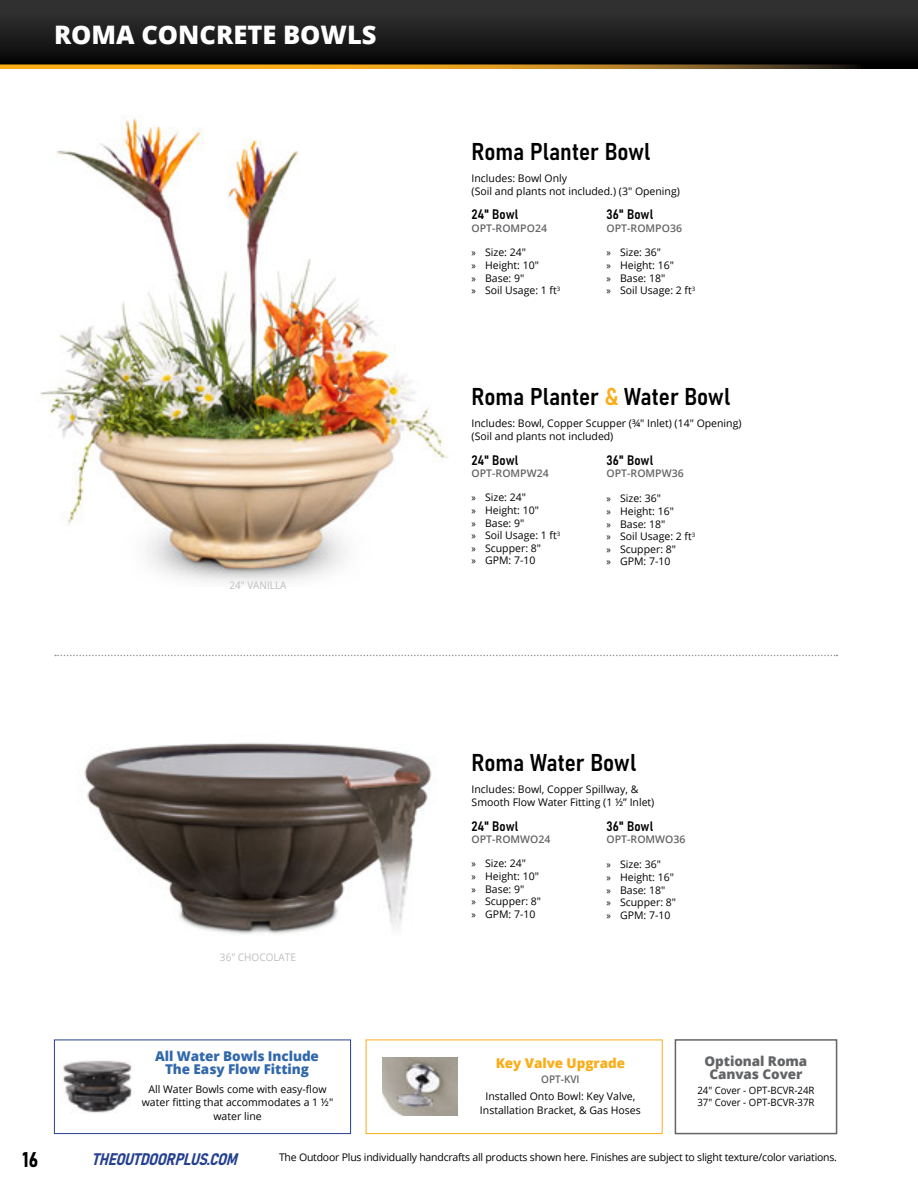
<style>
.page{position:relative;width:918px;height:1188px;background:#fff}
.page>*{position:absolute;margin:0;border:0;box-sizing:border-box;transform-origin:0 0}
.t1{font:800 25.5px "Open Sans";color:#fff}
.t2{font:24px "Bahnschrift";color:#000}
.t3{font:21px "Bahnschrift";color:#000}
.t4{font:italic 16.5px "Bahnschrift";color:#25408f}
.t5{font:13.5px "Bahnschrift";letter-spacing:.01em;color:#000}
.t6{font:800 13.5px/13.5px "Open Sans";letter-spacing:-.005em;color:#3268ab;text-align:center}
.t7{font:800 13.5px/13.5px "Open Sans";letter-spacing:-.005em;color:#636466;text-align:center}
.t8{font:800 13.5px "Open Sans";letter-spacing:-.005em;color:#fbad18}
.t9{font:10.5px/12.6px "Open Sans";color:#000}
.t10{font:10.5px "Open Sans";letter-spacing:-.02em;color:#000}
.t11{font:600 10.5px "Open Sans";color:#636466}
.t12{font:10.5px "Open Sans";color:#bcbec0;scale:.95 1}
.t13{font:600 10.5px "Open Sans";color:#636466;scale:.95 1}
.t14{font:10.2px/12.1px "Open Sans";color:#000;scale:.95 1}
.s1{font-family:"Myriad Pro"}
.s2{color:#fbad18}
</style>
<div class="page">
<svg style="left:0;top:0;width:918px;height:64px;background:#1e1e1e"></svg>
<svg style="left:0;top:64px;width:918px;height:5px;background:#a9771a"></svg>
<img style="left:84px;top:743px;width:348px;height:191px">
<img style="left:40px;top:115px;width:408px;height:468px">
<svg style="left:365px;top:1039px;width:298px;height:95px"></svg>
<img style="left:383px;top:1058px;width:75px;height:58px">
<svg style="left:54px;top:1039px;width:297px;height:95px"></svg>
<img style="left:60px;top:1060px;width:78px;height:53px">
<svg style="left:674px;top:1039px;width:164px;height:96px"></svg>
<svg style="left:55px;top:655px;width:783px;height:1px"></svg>
<h1 class="t1" style="left:54px;top:15px;width:324px">ROMA CONCRETE BOWLS</h1>
<p class="t12" style="left:229px;top:578px;width:62px">24" VANILLA</p>
<p class="t12" style="left:220px;top:950px;width:82px">36" CHOCOLATE</p>
<h2 class="t2" style="left:472px;top:134px;width:180px">Roma Planter Bowl</h2>
<p class="t9" style="left:472px;top:171px;width:210px;line-height:13.5px">Includes: Bowl Only<br>(Soil and plants not included.) (3" Opening)</p>
<p class="t5" style="left:472px;top:204px;width:48px">24" Bowl</p>
<p class="t11" style="left:472px;top:221px;width:77px">OPT-ROMPO24</p>
<p class="t9" style="left:472px;top:246px;width:90px"><span class="s1">»</span> Size: 24"<br><span class="s1">»</span> Height: 10"<br><span class="s1">»</span> Base: 9"<br><span class="s1">»</span> Soil Usage: 1 ft<sup>3</sup></p>
<p class="t5" style="left:607px;top:204px;width:48px">36" Bowl</p>
<p class="t11" style="left:607px;top:221px;width:77px">OPT-ROMPO36</p>
<p class="t9" style="left:607px;top:246px;width:90px"><span class="s1">»</span> Size: 36"<br><span class="s1">»</span> Height: 16"<br><span class="s1">»</span> Base: 18"<br><span class="s1">»</span> Soil Usage: 2 ft<sup>3</sup></p>
<h2 class="t2" style="left:472px;top:379px;width:260px">Roma Planter <span class="s2">&amp;</span> Water Bowl</h2>
<p class="t9" style="left:472px;top:416px;width:272px;line-height:13.5px">Includes: Bowl, Copper Scupper (¾" Inlet) (14" Opening) (Soil and plants not included)</p>
<p class="t5" style="left:472px;top:450px;width:48px">24" Bowl</p>
<p class="t11" style="left:472px;top:466px;width:79px">OPT-ROMPW24</p>
<p class="t9" style="left:472px;top:491px;width:90px"><span class="s1">»</span> Size: 24"<br><span class="s1">»</span> Height: 10"<br><span class="s1">»</span> Base: 9"<br><span class="s1">»</span> Soil Usage: 1 ft<sup>3 </sup><span class="s1">»</span> Scupper: 8"<br><span class="s1">»</span> GPM: 7-10</p>
<p class="t5" style="left:607px;top:450px;width:48px">36" Bowl</p>
<p class="t11" style="left:607px;top:466px;width:79px">OPT-ROMPW36</p>
<p class="t9" style="left:607px;top:492px;width:90px"><span class="s1">»</span> Size: 36"<br><span class="s1">»</span> Height: 16"<br><span class="s1">»</span> Base: 18"<br><span class="s1">»</span> Soil Usage: 2 ft<sup>3 </sup><span class="s1">»</span> Scupper: 8"<br><span class="s1">»</span> GPM: 7-10</p>
<h2 class="t2" style="left:472px;top:745px;width:166px">Roma Water Bowl</h2>
<p class="t9" style="left:472px;top:782px;width:184px;line-height:13.5px">Includes: Bowl, Copper Spillway, &amp;<br>Smooth Flow Water Fitting (1 ½” Inlet)</p>
<p class="t5" style="left:472px;top:816px;width:48px">24" Bowl</p>
<p class="t11" style="left:472px;top:832px;width:80px">OPT-ROMWO24</p>
<p class="t9" style="left:472px;top:857px;width:71px"><span class="s1">»</span> Size: 24"<br><span class="s1">»</span> Height: 10" <span class="s1">»</span> Base: 9"<br><span class="s1">»</span> Scupper: 8" <span class="s1">»</span> GPM: 7-10</p>
<p class="t5" style="left:607px;top:816px;width:48px">36" Bowl</p>
<p class="t11" style="left:607px;top:832px;width:80px">OPT-ROMWO36</p>
<p class="t9" style="left:607px;top:858px;width:71px"><span class="s1">»</span> Size: 36"<br><span class="s1">»</span> Height: 16" <span class="s1">»</span> Base: 18"<br><span class="s1">»</span> Scupper: 8" <span class="s1">»</span> GPM: 7-10</p>
<p class="t6" style="left:155px;top:1048px;width:165px">All Water Bowls Include<br>The Easy Flow Fitting</p>
<p class="t7" style="left:705px;top:1053px;width:104px">Optional Roma<br>Canvas Cover</p>
<p class="t14" style="left:697px;top:1084px;width:125px">24" Cover - OPT-BCVR-24R<br>37" Cover - OPT-BCVR-37R</p>
<p class="t8" style="left:496px;top:1053px;width:131px">Key Valve Upgrade</p>
<p class="t9" style="left:480px;top:1090px;width:162px;line-height:13.5px;text-align:center">Installed Onto Bowl: Key Valve,<br>Installation Bracket, &amp; Gas Hoses</p>
<p class="t13" style="left:541px;top:1072px;width:42px">OPT-KVI</p>
<p class="t9" style="left:142px;top:1082px;width:193px;line-height:13.5px;text-align:center">All Water Bowls come with easy-flow water fitting that accommodates a 1 ½" water line</p>
<h3 class="t3" style="left:22px;top:1143px;width:17px">16</h3>
<h3 class="t4" style="left:92px;top:1146px;width:152px">THEOUTDOORPLUS.COM</h3>
<p class="t10" style="left:279px;top:1150px;width:560px">The Outdoor Plus individually handcrafts all products shown here. Finishes are subject to slight texture/color variations.</p>
</div>
